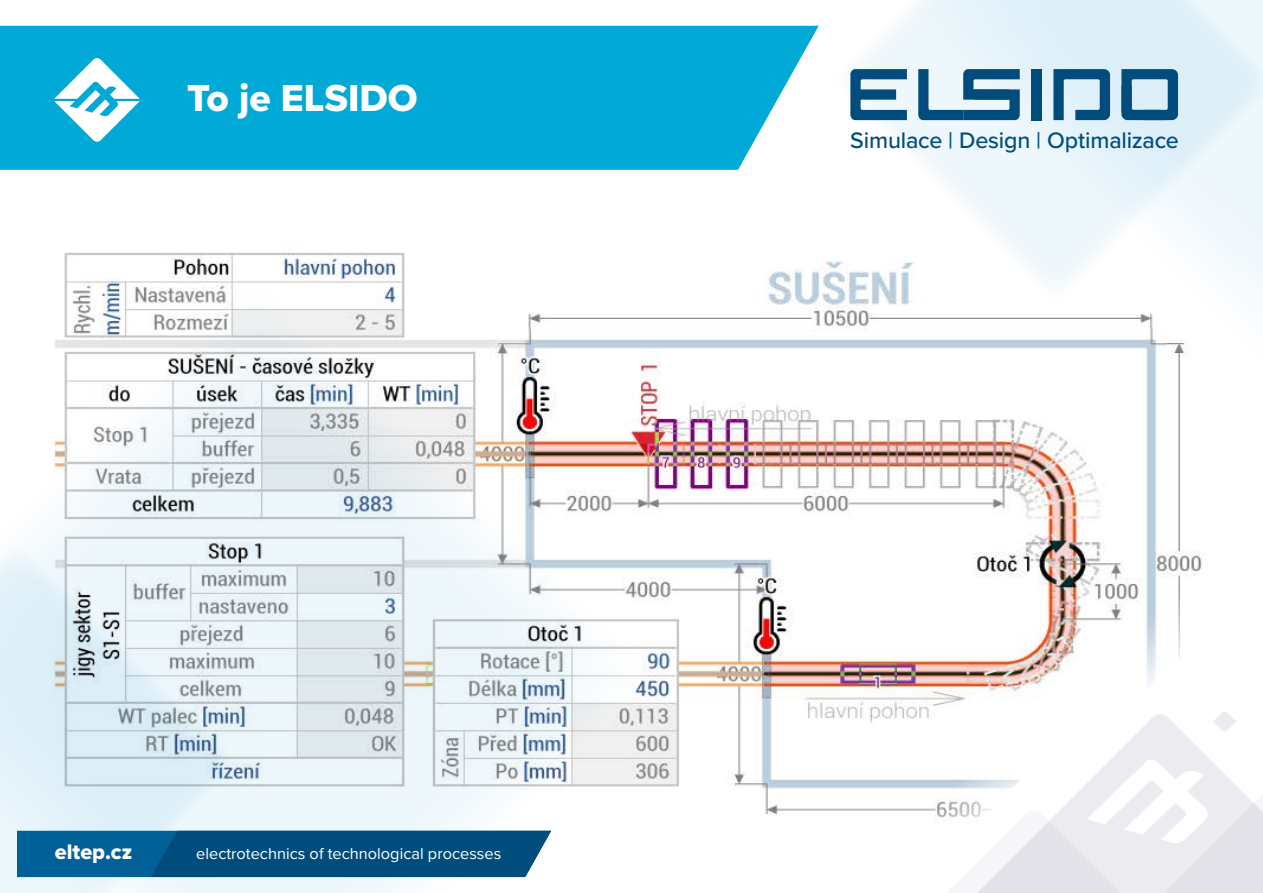
<style>
.page{position:relative;width:1263px;height:893px;background:#fff}
.page>*{position:absolute;margin:0;border:0;box-sizing:border-box;transform-origin:0 0}
.titulek{font:39px "Proxima Nova Extrabld";color:#fff}
.t1{font:500 23.25px "Proxima Nova";letter-spacing:-.005em;color:#004d7d}
.t2{font:21.75px "Proxima Nova Extrabld";color:#fff}
.t3{font:16.35px "Proxima Nova";color:#fff}
</style>
<div class="page">
<svg style="left:47px;top:534px;width:505px;height:359px;fill:#f0f8fc"></svg>
<svg style="left:0;top:540px;width:240px;height:353px;background:#e3f2f9"></svg>
<svg style="left:854px;top:0;width:409px;height:292px;fill:#edf7fc"></svg>
<svg style="left:17px;top:831px;width:534px;height:46px;background:#045587"></svg>
<div style="left:0;top:26px;width:819px;height:144px;background:#00a9d6"></div>
<img style="left:54px;top:243px;width:1152px;height:582px">
<img style="left:957px;top:648px;width:249px;height:43px">
<svg style="left:940px;top:691px;width:323px;height:202px"></svg>
<svg style="left:54px;top:58px;width:86px;height:84px"></svg>
<svg style="left:850px;top:69px;width:57px;height:51px;background:#598dac"></svg>
<svg style="left:1053px;top:69px;width:57px;height:51px;background:#6194b2"></svg>
<svg style="left:1121px;top:69px;width:57px;height:51px;background:#558cad"></svg>
<div style="left:1031px;top:69px;width:10px;height:51px;background:#004d7d"></div>
<svg style="left:918px;top:69px;width:102px;height:51px;background:#6c9bb7"></svg>
<p class="titulek" style="left:187px;top:69px;width:232px">To je ELSIDO</p>
<h3 class="t2" style="left:55px;top:836px;width:79px">eltep.cz</h3>
<p class="t3" style="left:196px;top:841px;width:307px">electrotechnics of technological processes</p>
<h2 class="t1" style="left:850px;top:123px;width:330px">Simulace | Design | Optimalizace</h2>
</div>
